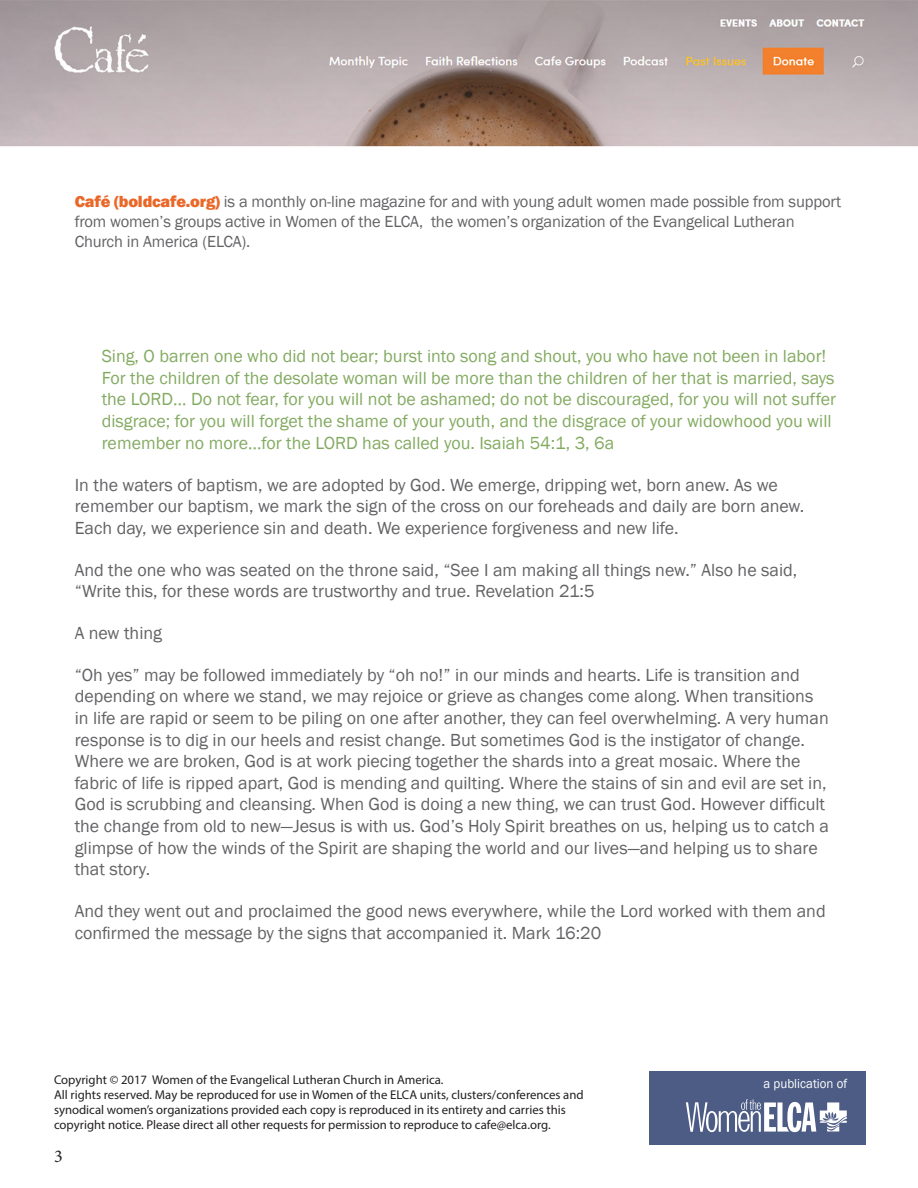
<style>
.page{position:relative;width:918px;height:1188px;background:#fff}
.page>*{position:absolute;margin:0;border:0;box-sizing:border-box;transform-origin:0 0}
.Body_text{font:18px/21.6px "Franklin Gothic";color:#636366}
.blockquote_Scripture{font:18px/21.6px "Franklin Gothic";color:#83aa61}
.t1{font:18px "Minion Pro";color:#231f20}
.t2{font:16.5px/19.8px "Franklin Gothic";letter-spacing:-.01em;color:#636366}
.t3{font:13.35px "Franklin Gothic";color:#fff;scale:.96 1}
.t4{font:12.75px/15.3px "Myriad Pro";color:#231f20}
.s1{font-weight:800;color:#ea6728}
</style>
<div class="page">
<img style="left:0;top:0;width:918px;height:147px">
<div style="left:649px;top:1071px;width:216px;height:74px;background:#4d5c85"></div>
<svg style="left:686px;top:1099px;width:161px;height:33px"></svg>
<p class="t2" style="left:75px;top:192px;width:768px"><span class="s1">Café (boldcafe.org)</span> is a monthly on-line magazine for and with young adult women made possible from support from women’s groups active in Women of the ELCA, the women’s organization of the Evangelical Lutheran<br>Church in America (ELCA).</p>
<p class="blockquote_Scripture" style="left:102px;top:346px;width:736px">Sing, O barren one who did not bear; burst into song and shout, you who have not been in labor!<br>For the children of the desolate woman will be more than the children of her that is married, says the LORD… Do not fear, for you will not be ashamed; do not be discouraged, for you will not suffer disgrace; for you will forget the shame of your youth, and the disgrace of your widowhood you will remember no more…for the LORD has called you. Isaiah 54:1, 3, 6a</p>
<p class="Body_text" style="left:75px;top:474px;width:731px">In the waters of baptism, we are adopted by God. We emerge, dripping wet, born anew. As we remember our baptism, we mark the sign of the cross on our foreheads and daily are born anew.<br>Each day, we experience sin and death. We experience forgiveness and new life.</p>
<p class="Body_text" style="left:75px;top:559px;width:724px">And the one who was seated on the throne said, “See I am making all things new.” Also he said, “Write this, for these words are trustworthy and true. Revelation 21:5</p>
<p class="Body_text" style="left:75px;top:623px;width:89px">A new thing</p>
<p class="Body_text" style="left:75px;top:664px;width:756px">“Oh yes” may be followed immediately by “oh no!” in our minds and hearts. Life is transition and depending on where we stand, we may rejoice or grieve as changes come along. When transitions in life are rapid or seem to be piling on one after another, they can feel overwhelming. A very human response is to dig in our heels and resist change. But sometimes God is the instigator of change.<br>Where we are broken, God is at work piecing together the shards into a great mosaic. Where the fabric of life is ripped apart, God is mending and quilting. Where the stains of sin and evil are set in, God is scrubbing and cleansing. When God is doing a new thing, we can trust God. However difficult the change from old to new—Jesus is with us. God’s Holy Spirit breathes on us, helping us to catch a glimpse of how the winds of the Spirit are shaping the world and our lives—and helping us to share that story.</p>
<p class="Body_text" style="left:75px;top:901px;width:753px">And they went out and proclaimed the good news everywhere, while the Lord worked with them and confirmed the message by the signs that accompanied it. Mark 16:20</p>
<p class="t4" style="left:54px;top:1071px;width:531px">Copyright © 2017 Women of the Evangelical Lutheran Church in America.<br>All rights reserved. May be reproduced for use in Women of the ELCA units, clusters/conferences and synodical women’s organizations provided each copy is reproduced in its entirety and carries this copyright notice. Please direct all other requests for permission to reproduce to cafe@elca.org.</p>
<p class="t3" style="left:764px;top:1075px;width:89px">a publication of</p>
<p class="t1" style="left:54px;top:1144px;width:10px">3</p>
</div>
